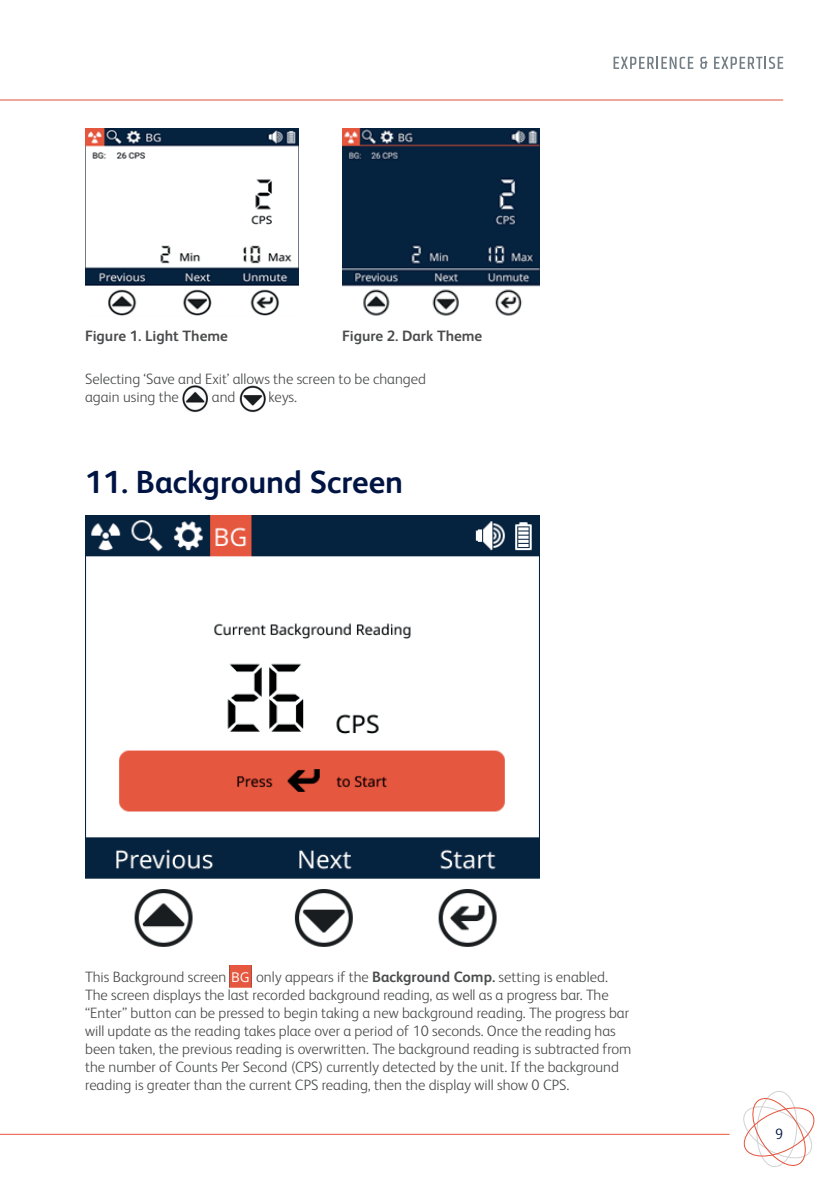
<style>
.page{position:relative;width:840px;height:1191px;background:#fff}
.page>*{position:absolute;margin:0;border:0;box-sizing:border-box;transform-origin:0 0}
.t1{font:700 32px "FS Albert Pro";color:#001443}
.t2{font:300 15px/18px "FS Albert Pro";color:#4b4c4d}
.t3{font:700 15px "FS Albert Pro";color:#4b4c4d}
.t4{font:300 15px "FS Albert Pro";color:#001443}
.s1{font-weight:700}
</style>
<div class="page">
<hr style="left:0;top:99px;width:782px;height:1px;background:#e5533a">
<hr style="left:0;top:1133px;width:729px;height:1px;background:#e5533a">
<svg style="left:743px;top:1091px;width:72px;height:76px"></svg>
<svg style="left:613px;top:57px;width:80px;height:12px"></svg>
<svg style="left:700px;top:57px;width:7px;height:12px"></svg>
<svg style="left:714px;top:57px;width:68px;height:12px"></svg>
<img style="left:85px;top:516px;width:454px;height:431px">
<img style="left:85px;top:128px;width:213px;height:188px">
<img style="left:342px;top:128px;width:197px;height:188px">
<img style="left:230px;top:965px;width:21px;height:22px">
<img style="left:239px;top:385px;width:27px;height:28px">
<img style="left:182px;top:385px;width:26px;height:28px">
<p class="t3" style="left:85px;top:325px;width:144px">Figure 1. Light Theme</p>
<p class="t3" style="left:342px;top:325px;width:141px">Figure 2. Dark Theme</p>
<p class="t2" style="left:85px;top:369px;width:342px">Selecting ‘Save and Exit’ allows the screen to be changed again using the</p>
<p class="t2" style="left:212px;top:387px;width:25px">and</p>
<p class="t2" style="left:268px;top:387px;width:30px">keys.</p>
<h1 class="t1" style="left:85px;top:459px;width:319px">11. Background Screen</h1>
<p class="t2" style="left:85px;top:966px;width:547px;text-indent:171px">only appears if the <span class="s1">Background Comp.</span> setting is enabled.<br>The screen displays the last recorded background reading, as well as a progress bar. The “Enter” button can be pressed to begin taking a new background reading. The progress bar will update as the reading takes place over a period of 10 seconds. Once the reading has been taken, the previous reading is overwritten. The background reading is subtracted from the number of Counts Per Second (CPS) currently detected by the unit. If the background reading is greater than the current CPS reading, then the display will show 0 CPS.</p>
<p class="t2" style="left:85px;top:966px;width:143px">This Background screen</p>
<p class="t4" style="left:774px;top:1123px;width:10px">9</p>
</div>
